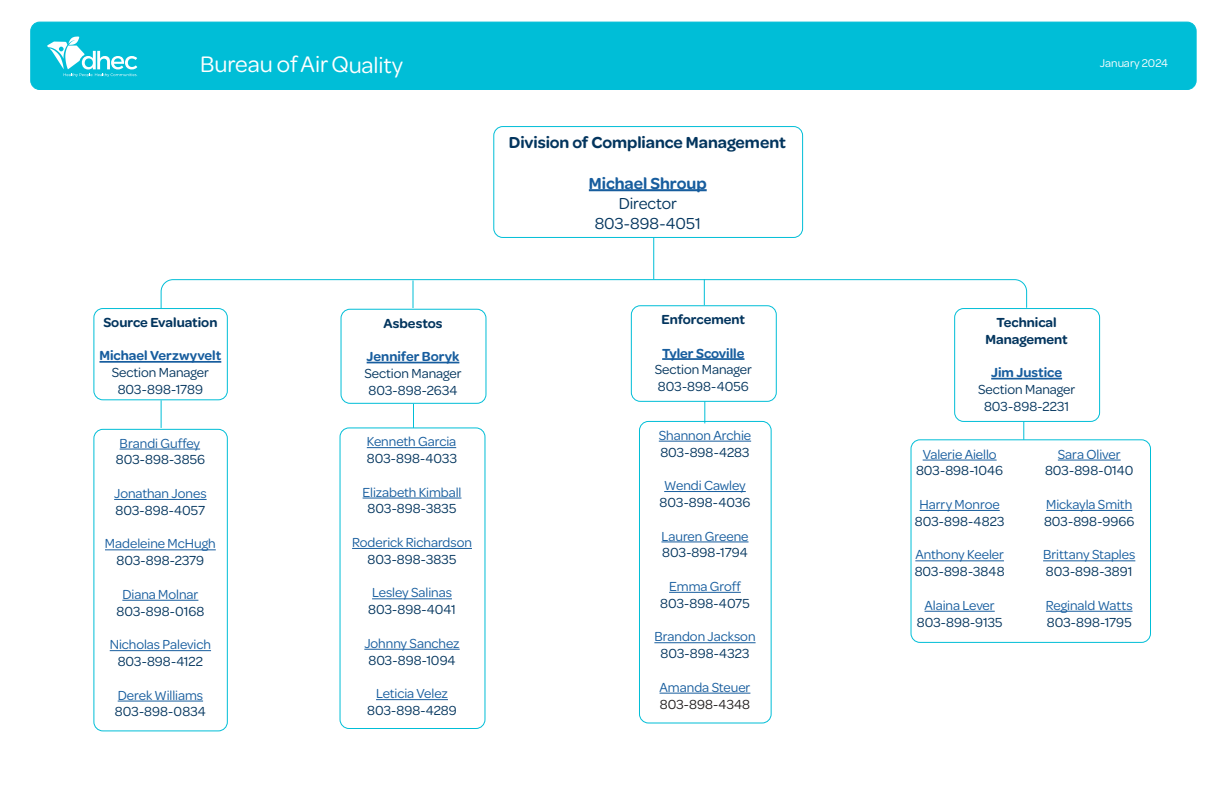
<style>
.page{position:relative;width:1224px;height:792px;background:#fff}
.page>*{position:absolute;margin:0;border:0;box-sizing:border-box;transform-origin:0 0}
.t1{font:24px "Omnes";letter-spacing:-.005em;color:#fff}
.Names_2{font:600 17px "Omnes";color:#03355e}
.Title_2{font:17px "Omnes";color:#03355e}
.Title_2-2{font:600 17px "Omnes";color:#175d9e}
.Title_2-3{font:14px "Omnes";color:#03355e}
.Title_2-4{font:14px "Omnes";letter-spacing:-.005em;color:#175d9e}
.Names_2-2{font:600 14px/16.8px "Omnes";color:#03355e;text-align:center}
.Title_2-5{font:600 14px "Omnes";color:#175d9e}
.Title_2-6{font:14px "Omnes";letter-spacing:.005em;color:#231f20}
.t2{font:12px "Omnes";color:#fff}
</style>
<div class="page">
<div style="left:31px;top:22px;width:1165px;height:67px;background:#00bed7;border-radius:9px"></div>
<div style="left:30px;top:22px;width:1167px;height:68px;border:1px solid #00bed7;border-radius:9px"></div>
<svg style="left:47px;top:37px;width:91px;height:40px"></svg>
<hr style="left:589px;top:189px;width:118px;height:2px;background:#175d9e">
<div style="left:493px;top:126px;width:310px;height:112px;border:1px solid #00bed7;border-radius:9px"></div>
<hr style="left:99px;top:361px;width:122px;height:2px;background:#175d9e">
<div style="left:93px;top:308px;width:135px;height:92px;border:1px solid #00bed7;border-radius:9px"></div>
<hr style="left:367px;top:362px;width:92px;height:1px;background:#175d9e">
<div style="left:341px;top:309px;width:145px;height:95px;border:1px solid #00bed7;border-radius:9px"></div>
<hr style="left:653px;top:238px;width:1px;height:41px;background:#00bed7">
<hr style="left:662px;top:358px;width:83px;height:2px;background:#175d9e">
<div style="left:631px;top:305px;width:146px;height:97px;border:1px solid #00bed7;border-radius:9px"></div>
<div style="left:911px;top:439px;width:240px;height:204px;border:1px solid #00bed7;border-radius:9px"></div>
<hr style="left:991px;top:378px;width:71px;height:2px;background:#175d9e">
<div style="left:954px;top:308px;width:146px;height:114px;border:1px solid #00bed7;border-radius:9px"></div>
<svg style="left:1023px;top:422px;width:1px;height:18px"></svg>
<svg style="left:160px;top:279px;width:868px;height:30px"></svg>
<hr style="left:120px;top:449px;width:80px;height:1px;background:#175d9e">
<hr style="left:114px;top:499px;width:93px;height:1px;background:#175d9e">
<hr style="left:105px;top:549px;width:111px;height:1px;background:#175d9e">
<hr style="left:122px;top:600px;width:76px;height:1px;background:#175d9e">
<hr style="left:110px;top:650px;width:101px;height:1px;background:#175d9e">
<hr style="left:118px;top:701px;width:85px;height:1px;background:#175d9e">
<div style="left:93px;top:429px;width:135px;height:302px;border:1px solid #00bed7;border-radius:9px"></div>
<svg style="left:161px;top:400px;width:1px;height:28px"></svg>
<hr style="left:367px;top:447px;width:89px;height:1px;background:#175d9e">
<hr style="left:363px;top:498px;width:98px;height:1px;background:#175d9e">
<hr style="left:352px;top:548px;width:120px;height:1px;background:#175d9e">
<hr style="left:372px;top:598px;width:80px;height:1px;background:#175d9e">
<hr style="left:364px;top:649px;width:96px;height:1px;background:#175d9e">
<hr style="left:376px;top:699px;width:72px;height:1px;background:#175d9e">
<div style="left:340px;top:427px;width:145px;height:302px;border:1px solid #00bed7;border-radius:9px"></div>
<svg style="left:413px;top:404px;width:1px;height:24px"></svg>
<hr style="left:659px;top:441px;width:92px;height:1px;background:#175d9e">
<hr style="left:664px;top:491px;width:82px;height:1px;background:#175d9e">
<hr style="left:661px;top:541px;width:88px;height:1px;background:#175d9e">
<hr style="left:669px;top:592px;width:72px;height:1px;background:#175d9e">
<hr style="left:654px;top:642px;width:102px;height:1px;background:#175d9e">
<hr style="left:660px;top:693px;width:90px;height:1px;background:#175d9e">
<div style="left:639px;top:421px;width:133px;height:303px;border:1px solid #00bed7;border-radius:9px"></div>
<svg style="left:704px;top:401px;width:1px;height:22px"></svg>
<hr style="left:923px;top:460px;width:74px;height:1px;background:#175d9e">
<hr style="left:920px;top:510px;width:80px;height:1px;background:#175d9e">
<hr style="left:915px;top:560px;width:89px;height:1px;background:#175d9e">
<hr style="left:925px;top:611px;width:70px;height:1px;background:#175d9e">
<hr style="left:1058px;top:460px;width:63px;height:1px;background:#175d9e">
<hr style="left:1046px;top:510px;width:86px;height:1px;background:#175d9e">
<hr style="left:1043px;top:560px;width:92px;height:1px;background:#175d9e">
<hr style="left:1046px;top:611px;width:87px;height:1px;background:#175d9e">
<h1 class="t1" style="left:200px;top:48px;width:204px">Bureau of Air Quality</h1>
<p class="t2" style="left:1100px;top:55px;width:70px">January 2024</p>
<p class="Names_2-2" style="left:103px;top:313px;width:116px">Source Evaluation</p>
<p class="Title_2-5" style="left:99px;top:346px;width:123px">Michael Verzwyvelt</p>
<p class="Title_2-3" style="left:112px;top:363px;width:99px">Section Manager</p>
<p class="Title_2-3" style="left:118px;top:380px;width:87px">803-898-1789</p>
<p class="Title_2-4" style="left:120px;top:434px;width:82px">Brandi Guffey</p>
<p class="Title_2-3" style="left:116px;top:450px;width:91px">803-898-3856</p>
<p class="Title_2-4" style="left:114px;top:484px;width:94px">Jonathan Jones</p>
<p class="Title_2-3" style="left:115px;top:501px;width:91px">803-898-4057</p>
<p class="Title_2-4" style="left:105px;top:534px;width:112px">Madeleine McHugh</p>
<p class="Title_2-3" style="left:117px;top:551px;width:89px">803-898-2379</p>
<p class="Title_2-4" style="left:122px;top:585px;width:78px">Diana Molnar</p>
<p class="Title_2-3" style="left:116px;top:602px;width:89px">803-898-0168</p>
<p class="Title_2-4" style="left:110px;top:635px;width:103px">Nicholas Palevich</p>
<p class="Title_2-3" style="left:118px;top:652px;width:87px">803-898-4122</p>
<p class="Title_2-4" style="left:118px;top:686px;width:87px">Derek Williams</p>
<p class="Title_2-3" style="left:115px;top:702px;width:92px">803-898-0834</p>
<p class="Names_2-2" style="left:384px;top:314px;width:60px">Asbestos</p>
<p class="Title_2-5" style="left:367px;top:347px;width:94px">Jennifer Boryk</p>
<p class="Title_2-3" style="left:364px;top:364px;width:99px">Section Manager</p>
<p class="Title_2-3" style="left:369px;top:381px;width:90px">803-898-2634</p>
<p class="Title_2-4" style="left:367px;top:432px;width:91px">Kenneth Garcia</p>
<p class="Title_2-3" style="left:367px;top:449px;width:92px">803-898-4033</p>
<p class="Title_2-4" style="left:363px;top:483px;width:100px">Elizabeth Kimball</p>
<p class="Title_2-3" style="left:368px;top:499px;width:90px">803-898-3835</p>
<p class="Title_2-4" style="left:352px;top:533px;width:121px">Roderick Richardson</p>
<p class="Title_2-3" style="left:368px;top:550px;width:90px">803-898-3835</p>
<p class="Title_2-4" style="left:372px;top:583px;width:81px">Lesley Salinas</p>
<p class="Title_2-3" style="left:368px;top:600px;width:89px">803-898-4041</p>
<p class="Title_2-4" style="left:364px;top:634px;width:97px">Johnny Sanchez</p>
<p class="Title_2-3" style="left:368px;top:651px;width:89px">803-898-1094</p>
<p class="Title_2-4" style="left:376px;top:684px;width:73px">Leticia Velez</p>
<p class="Title_2-3" style="left:367px;top:701px;width:91px">803-898-4289</p>
<p class="Names_2" style="left:509px;top:130px;width:279px">Division of Compliance Management</p>
<p class="Title_2-2" style="left:589px;top:171px;width:119px">Michael Shroup</p>
<p class="Title_2" style="left:619px;top:192px;width:60px">Director</p>
<p class="Title_2" style="left:595px;top:212px;width:108px">803-898-4051</p>
<p class="Names_2-2" style="left:662px;top:310px;width:85px">Enforcement</p>
<p class="Title_2-5" style="left:662px;top:343px;width:84px">Tyler Scoville</p>
<p class="Title_2-3" style="left:655px;top:360px;width:99px">Section Manager</p>
<p class="Title_2-3" style="left:658px;top:377px;width:92px">803-898-4056</p>
<p class="Title_2-4" style="left:659px;top:426px;width:94px">Shannon Archie</p>
<p class="Title_2-3" style="left:660px;top:443px;width:91px">803-898-4283</p>
<p class="Title_2-4" style="left:664px;top:476px;width:83px">Wendi Cawley</p>
<p class="Title_2-3" style="left:660px;top:493px;width:92px">803-898-4036</p>
<p class="Title_2-4" style="left:661px;top:527px;width:89px">Lauren Greene</p>
<p class="Title_2-3" style="left:662px;top:543px;width:87px">803-898-1794</p>
<p class="Title_2-4" style="left:669px;top:577px;width:74px">Emma Groff</p>
<p class="Title_2-3" style="left:660px;top:594px;width:91px">803-898-4075</p>
<p class="Title_2-4" style="left:654px;top:627px;width:103px">Brandon Jackson</p>
<p class="Title_2-3" style="left:661px;top:644px;width:90px">803-898-4323</p>
<p class="Title_2-4" style="left:660px;top:678px;width:92px">Amanda Steuer</p>
<p class="Title_2-6" style="left:660px;top:695px;width:92px">803-898-4348</p>
<p class="Names_2-2" style="left:985px;top:313px;width:84px">Technical<br>Management</p>
<p class="Title_2-5" style="left:991px;top:363px;width:72px">Jim Justice</p>
<p class="Title_2-3" style="left:978px;top:380px;width:99px">Section Manager</p>
<p class="Title_2-3" style="left:984px;top:397px;width:87px">803-898-2231</p>
<p class="Title_2-4" style="left:923px;top:445px;width:75px">Valerie Aiello</p>
<p class="Title_2-3" style="left:916px;top:461px;width:89px">803-898-1046</p>
<p class="Title_2-4" style="left:920px;top:495px;width:82px">Harry Monroe</p>
<p class="Title_2-3" style="left:915px;top:512px;width:91px">803-898-4823</p>
<p class="Title_2-4" style="left:915px;top:545px;width:90px">Anthony Keeler</p>
<p class="Title_2-3" style="left:915px;top:562px;width:91px">803-898-3848</p>
<p class="Title_2-4" style="left:925px;top:596px;width:72px">Alaina Lever</p>
<p class="Title_2-3" style="left:917px;top:613px;width:87px">803-898-9135</p>
<p class="Title_2-4" style="left:1058px;top:445px;width:64px">Sara Oliver</p>
<p class="Title_2-3" style="left:1045px;top:461px;width:90px">803-898-0140</p>
<p class="Title_2-4" style="left:1046px;top:495px;width:88px">Mickayla Smith</p>
<p class="Title_2-3" style="left:1044px;top:512px;width:92px">803-898-9966</p>
<p class="Title_2-4" style="left:1043px;top:545px;width:94px">Brittany Staples</p>
<p class="Title_2-3" style="left:1046px;top:562px;width:88px">803-898-3891</p>
<p class="Title_2-4" style="left:1046px;top:596px;width:88px">Reginald Watts</p>
<p class="Title_2-3" style="left:1047px;top:613px;width:86px">803-898-1795</p>
</div>
